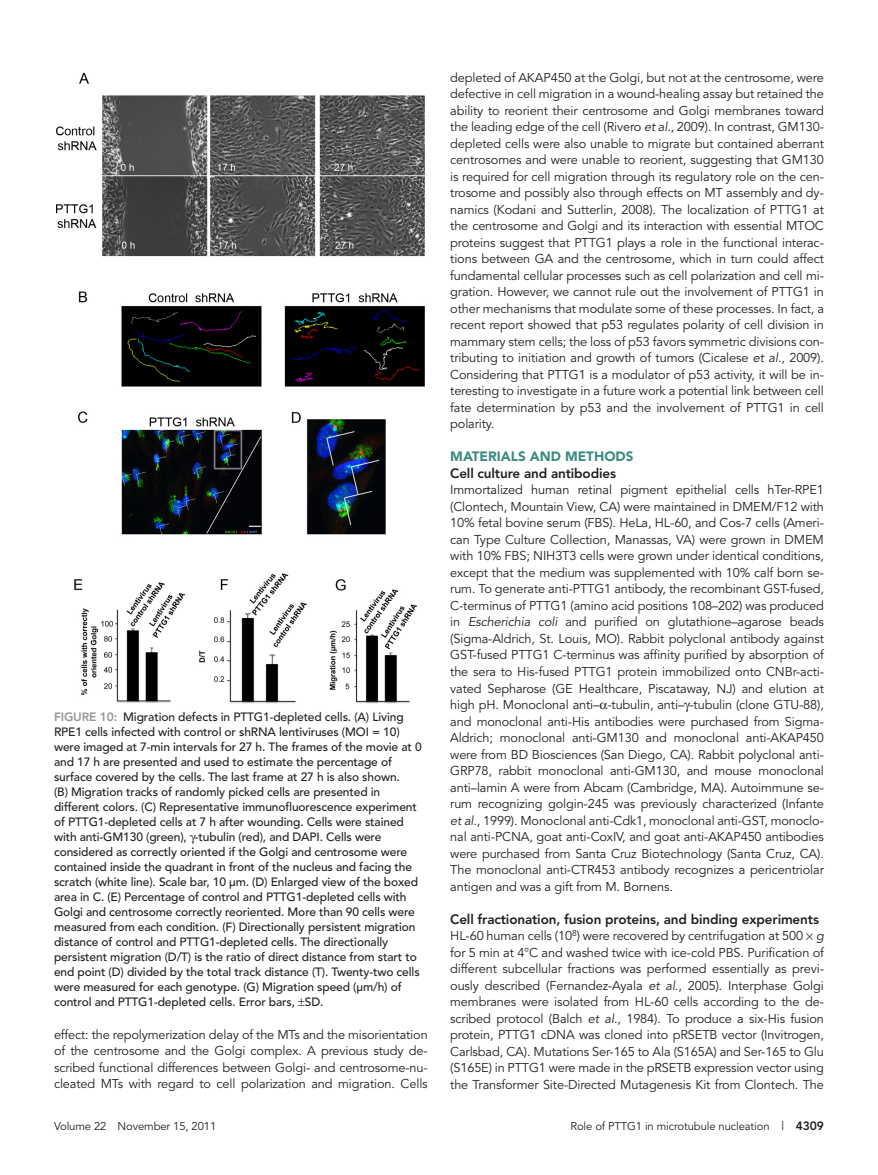
<style>
.page{position:relative;width:878px;height:1175px;background:#fff}
.page>*{position:absolute;margin:0;border:0;box-sizing:border-box;transform-origin:0 0}
.H2afterH1{font:800 13.5px "Avenir";letter-spacing:-.01em;color:#231f20}
.t1{font:900 13.5px "Avenir";color:#3e8c83}
.ParaFL{font:12.75px/16.5px "Avenir";letter-spacing:-.01em;color:#231f20;text-align:justify}
.Para{font:12.75px/16.5px "Avenir";letter-spacing:-.01em;color:#231f20;text-align:justify}
.FigCaption{font:500 12px/15px "Avenir";letter-spacing:-.01em;color:#231f20}
.t2{font:11.25px "Avenir";letter-spacing:-.01em;color:#231f20}
.s1{font-weight:800;color:#939598}
.s2{font-style:italic}
.s3{font-size:12px}
.s4{font-weight:800;font-size:12px}
</style>
<div class="page">
<img style="left:56px;top:72px;width:369px;height:632px">
<p class="FigCaption" style="left:54px;top:710px;width:369px"><span class="s1">Fig ure 10:</span> Migration defects in PTTG1-depleted cells. (A) Living RPE1 cells infected with control or shRNA lentiviruses (MOI = 10) were imaged at 7-min intervals for 27 h. The frames of the movie at 0 and 17 h are presented and used to estimate the percentage of surface covered by the cells. The last frame at 27 h is also shown.<br>(B) Migration tracks of randomly picked cells are presented in different colors. (C) Representative immunofluorescence experiment of PTTG1-depleted cells at 7 h after wounding. Cells were stained with anti-GM130 (green), -tubulin (red), and DAPI. Cells were considered as correctly oriented if the Golgi and centrosome were contained inside the quadrant in front of the nucleus and facing the scratch (white line). Scale bar, 10 μm. (D) Enlarged view of the boxed area in C. (E) Percentage of control and PTTG1-depleted cells with Golgi and centrosome correctly reoriented. More than 90 cells were measured from each condition. (F) Directionally persistent migration distance of control and PTTG1-depleted cells. The directionally persistent migration (D/T) is the ratio of direct distance from start to end point (D) divided by the total track distance (T). Twenty-two cells were measured for each genotype. (G) Migration speed (μm/h) of control and PTTG1-depleted cells. Error bars, SD.</p>
<p class="Para" style="left:54px;top:1026px;width:375px">effect: the repolymerization delay of the MTs and the misorientation of the centrosome and the Golgi complex. A previous study de&shy;scribed functional differences between Golgi- and centrosome-nu&shy;cleated MTs with regard to cell polarization and migration. Cells</p>
<p class="Para" style="left:450px;top:69px;width:375px">depleted of AKAP450 at the Golgi, but not at the centrosome, were defective in cell migration in a wound-healing assay but retained the ability to reorient their centrosome and Golgi membranes toward the leading edge of the cell (Rivero <span class="s2">et al</span>., 2009). In contrast, GM130- depleted cells were also unable to migrate but contained aberrant centrosomes and were unable to reorient, suggesting that GM130 is required for cell migration through its regulatory role on the cen&shy;trosome and possibly also through effects on MT assembly and dy&shy;namics (Kodani and Sutterlin, 2008). The localization of PTTG1 at the centrosome and Golgi and its interaction with essential MTOC proteins suggest that PTTG1 plays a role in the functional interac&shy;tions between GA and the centrosome, which in turn could affect fundamental cellular processes such as cell polarization and cell mi&shy;gration. However, we cannot rule out the involvement of PTTG1 in other mechanisms that modulate some of these processes. In fact, a recent report showed that p53 regulates polarity of cell division in mammary stem cells; the loss of p53 favors symmetric divisions con&shy;tributing to initiation and growth of tumors (Cicalese <span class="s2">et al</span>., 2009).<br>Considering that PTTG1 is a modulator of p53 activity, it will be in&shy;teresting to investigate in a future work a potential link between cell fate determination by p53 and the involvement of PTTG1 in cell polarity.</p>
<h1 class="t1" style="left:450px;top:448px;width:185px">MATERIALS AND METHODS</h1>
<p class="H2afterH1" style="left:450px;top:465px;width:167px">Cell culture and antibodies</p>
<p class="ParaFL" style="left:450px;top:482px;width:375px">Immortalized human retinal pigment epithelial cells hTer-RPE1 (Clontech, Mountain View, CA) were maintained in DMEM/F12 with 10% fetal bovine serum (FBS). HeLa, HL-60, and Cos-7 cells (Ameri&shy;can Type Culture Collection, Manassas, VA) were grown in DMEM with 10% FBS; NIH3T3 cells were grown under identical conditions, except that the medium was supplemented with 10% calf born se&shy;rum. To generate anti-PTTG1 antibody, the recombinant GST-fused, C-terminus of PTTG1 (amino acid positions 108–202) was produced in <span class="s2">Escherichia coli</span> and purified on glutathione–agarose beads (Sigma-Aldrich, St. Louis, MO). Rabbit polyclonal antibody against GST-fused PTTG1 C-terminus was affinity purified by absorption of the sera to His-fused PTTG1 protein immobilized onto CNBr-acti&shy;vated Sepharose (GE Healthcare, Piscataway, NJ) and elution at high pH. Monoclonal anti– -tubulin, anti– -tubulin (clone GTU-88), and monoclonal anti-His antibodies were purchased from Sigma-Aldrich; monoclonal anti-GM130 and monoclonal anti-AKAP450 were from BD Biosciences (San Diego, CA). Rabbit polyclonal anti-GRP78, rabbit monoclonal anti-GM130, and mouse monoclonal anti–lamin A were from Abcam (Cambridge, MA). Autoimmune se&shy;rum recognizing golgin-245 was previously characterized (Infante <span class="s2">et al.</span>, 1999). Monoclonal anti-Cdk1, monoclonal anti-GST, monoclo&shy;nal anti-PCNA, goat anti-CoxIV, and goat anti-AKAP450 antibodies were purchased from Santa Cruz Biotechnology (Santa Cruz, CA).<br>The monoclonal anti-CTR453 antibody recognizes a pericentriolar antigen and was a gift from M. Bornens.</p>
<h2 class="H2afterH1" style="left:450px;top:911px;width:370px">Cell fractionation, fusion proteins, and binding experiments</h2>
<p class="ParaFL" style="left:450px;top:927px;width:375px">HL-60 human cells (10<sup>8</sup>) were recovered by centrifugation at 500 <span class="s2">g </span>for 5 min at 4°C and washed twice with ice-cold PBS. Purification of different subcellular fractions was performed essentially as previ&shy;ously described (Fernandez-Ayala <span class="s2">et al.</span>, 2005). Interphase Golgi membranes were isolated from HL-60 cells according to the de&shy;scribed protocol (Balch <span class="s2">et al.</span>, 1984). To produce a six-His fusion protein, PTTG1 cDNA was cloned into pRSETB vector (Invitrogen, Carlsbad, CA). Mutations Ser-165 to Ala (S165A) and Ser-165 to Glu (S165E) in PTTG1 were made in the pRSETB expression vector using the Transformer Site-Directed Mutagenesis Kit from Clontech. The</p>
<p class="t2" style="left:54px;top:1119px;width:164px">Volume 22 November 15, 2011</p>
<p class="t2" style="left:570px;top:1119px;width:255px">Role of PTTG1 in microtubule nucleation <span class="s3">|</span> <span class="s4">4309</span></p>
</div>
